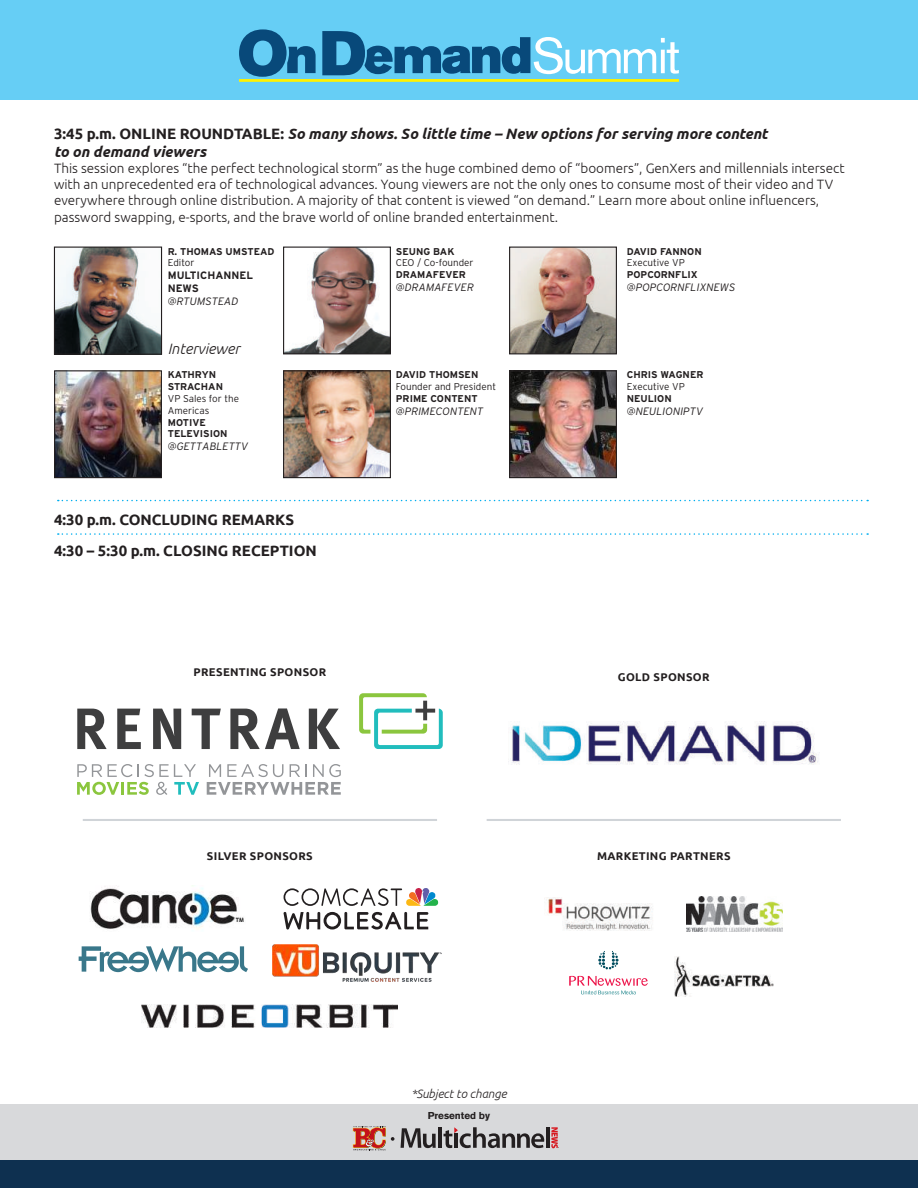
<style>
.page{position:relative;width:918px;height:1188px;background:#fff}
.page>*{position:absolute;margin:0;border:0;box-sizing:border-box;transform-origin:0 0}
.t1{font:italic 700 15px/18px "Ubuntu";color:#231f20}
.t2{font:700 15px/31.5px "Ubuntu";color:#231f20}
.t3{font:italic 300 15px "Ubuntu";color:#231f20}
.t4{font:300 13.5px/16.2px "Ubuntu";color:#231f20}
.t5{font:italic 300 12px "Ubuntu";color:#231f20}
.t6{font:700 11.25px "Ubuntu";letter-spacing:.03em;color:#231f20}
.t7{font:italic 300 10.65px "Interstate";color:#231f20}
.t8{font:700 10.65px/12.9px "Interstate";color:#231f20}
.t9{font:700 9.9px/11.9px "Interstate";color:#231f20}
.t10{font:300 9.9px/11.9px "Interstate";color:#231f20}
.t11{font:700 9.9px "Akzidenz Grotesk BE";color:#231f20}
.s1{font-style:normal}
</style>
<div class="page">
<div style="left:0;top:1105px;width:918px;height:55px;background:#d8d9db"></div>
<div style="left:0;top:1160px;width:918px;height:28px;background:#0e3050"></div>
<div style="left:0;top:0;width:918px;height:100px;background:#66cef5"></div>
<hr style="left:239px;top:79px;width:440px;height:3px;background:#fff101">
<svg style="left:322px;top:31px;width:357px;height:44px"></svg>
<svg style="left:239px;top:29px;width:77px;height:47px"></svg>
<svg style="left:401px;top:1128px;width:35px;height:20px"></svg>
<hr style="left:438px;top:1127px;width:4px;height:21px;background:#231f20">
<hr style="left:546px;top:1127px;width:4px;height:21px;background:#231f20">
<svg style="left:444px;top:1127px;width:100px;height:21px"></svg>
<svg style="left:551px;top:1127px;width:8px;height:21px"></svg>
<svg style="left:353px;top:1126px;width:41px;height:24px"></svg>
<img style="left:285px;top:249px;width:104px;height:103px">
<div style="left:283px;top:247px;width:108px;height:107px;border:1px solid #231f20"></div>
<img style="left:511px;top:249px;width:104px;height:103px">
<div style="left:509px;top:247px;width:108px;height:107px;border:1px solid #231f20"></div>
<img style="left:56px;top:372px;width:104px;height:104px">
<div style="left:54px;top:370px;width:108px;height:108px;border:1px solid #231f20"></div>
<img style="left:285px;top:372px;width:104px;height:104px">
<div style="left:283px;top:370px;width:108px;height:108px;border:1px solid #231f20"></div>
<img style="left:511px;top:372px;width:104px;height:104px">
<div style="left:509px;top:370px;width:108px;height:108px;border:1px solid #231f20"></div>
<img style="left:56px;top:249px;width:104px;height:104px">
<div style="left:54px;top:247px;width:108px;height:108px;border:1px solid #231f20"></div>
<svg style="left:77px;top:764px;width:122px;height:31px"></svg>
<svg style="left:207px;top:764px;width:134px;height:31px"></svg>
<svg style="left:77px;top:709px;width:30px;height:40px"></svg>
<svg style="left:117px;top:709px;width:24px;height:40px"></svg>
<svg style="left:153px;top:709px;width:28px;height:40px"></svg>
<svg style="left:192px;top:709px;width:29px;height:40px"></svg>
<svg style="left:230px;top:708px;width:70px;height:41px"></svg>
<svg style="left:309px;top:709px;width:31px;height:40px"></svg>
<svg style="left:359px;top:693px;width:84px;height:56px"></svg>
<img style="left:547px;top:897px;width:106px;height:33px">
<img style="left:674px;top:957px;width:99px;height:39px">
<img style="left:687px;top:896px;width:96px;height:35px">
<svg style="left:598px;top:951px;width:21px;height:18px"></svg>
<svg style="left:569px;top:976px;width:79px;height:18px"></svg>
<img style="left:508px;top:722px;width:310px;height:43px">
<img style="left:90px;top:888px;width:154px;height:41px">
<svg style="left:284px;top:912px;width:144px;height:18px"></svg>
<svg style="left:284px;top:888px;width:154px;height:18px"></svg>
<img style="left:142px;top:1005px;width:256px;height:22px">
<svg style="left:79px;top:946px;width:169px;height:26px"></svg>
<img style="left:272px;top:944px;width:169px;height:37px">
<hr style="left:83px;top:819px;width:354px;height:2px;background:#d0d4d8">
<hr style="left:487px;top:819px;width:354px;height:2px;background:#d0d4d8">
<svg style="left:58px;top:533px;width:810px;height:2px"></svg>
<svg style="left:58px;top:500px;width:810px;height:1px"></svg>
<p class="t1" style="left:54px;top:124px;width:715px"><span class="s1">3:45 p.m. ONLINE ROUNDTABLE:</span> So many shows. So little time – New options for serving more content to on demand viewers</p>
<p class="t4" style="left:54px;top:160px;width:792px">This session explores “the perfect technological storm” as the huge combined demo of “boomers”, GenXers and millennials intersect with an unprecedented era of technological advances. Young viewers are not the only ones to consume most of their video and TV everywhere through online distribution. A majority of that content is viewed “on demand.” Learn more about online influencers, password swapping, e-sports, and the brave world of online branded entertainment.</p>
<p class="t9" style="left:396px;top:245px;width:60px">SEUNG BAK</p>
<p class="t10" style="left:396px;top:257px;width:79px">CEO / Co-founder</p>
<p class="t9" style="left:396px;top:269px;width:71px">DRAMAFEVER</p>
<p class="t7" style="left:396px;top:281px;width:80px">@DRAMAFEVER</p>
<p class="t9" style="left:168px;top:245px;width:108px">R. THOMAS UMSTEAD</p>
<p class="t10" style="left:168px;top:257px;width:28px">Editor</p>
<p class="t8" style="left:168px;top:269px;width:87px">MULTICHANNEL<br>NEWS</p>
<p class="t7" style="left:168px;top:295px;width:72px">@RTUMSTEAD</p>
<p class="t3" style="left:168px;top:340px;width:74px">Interviewer</p>
<p class="t9" style="left:627px;top:245px;width:76px">DAVID FANNON</p>
<p class="t10" style="left:627px;top:257px;width:60px">Executive VP</p>
<p class="t9" style="left:627px;top:269px;width:72px">POPCORNFLIX</p>
<p class="t7" style="left:627px;top:281px;width:110px">@POPCORNFLIXNEWS</p>
<p class="t9" style="left:168px;top:369px;width:57px">KATHRYN<br>STRACHAN</p>
<p class="t10" style="left:168px;top:392px;width:73px">VP Sales for the<br>Americas</p>
<p class="t9" style="left:168px;top:416px;width:61px">MOTIVE<br>TELEVISION</p>
<p class="t7" style="left:168px;top:441px;width:82px">@GETTABLETTV</p>
<p class="t2" style="left:54px;top:504px;width:264px">4:30 p.m. CONCLUDING REMARKS<br>4:30 – 5:30 p.m. CLOSING RECEPTION</p>
<p class="t6" style="left:194px;top:665px;width:134px">PRESENTING SPONSOR</p>
<p class="t9" style="left:396px;top:369px;width:84px">DAVID THOMSEN</p>
<p class="t10" style="left:396px;top:381px;width:102px">Founder and President</p>
<p class="t9" style="left:396px;top:392px;width:83px">PRIME CONTENT</p>
<p class="t7" style="left:396px;top:405px;width:89px">@PRIMECONTENT</p>
<p class="t9" style="left:627px;top:369px;width:78px">CHRIS WAGNER</p>
<p class="t10" style="left:627px;top:381px;width:60px">Executive VP</p>
<p class="t9" style="left:627px;top:392px;width:46px">NEULION</p>
<p class="t7" style="left:627px;top:405px;width:78px">@NEULIONIPTV</p>
<p class="t6" style="left:618px;top:670px;width:93px">GOLD SPONSOR</p>
<p class="t6" style="left:207px;top:850px;width:107px">SILVER SPONSORS</p>
<p class="t6" style="left:597px;top:850px;width:135px">MARKETING PARTNERS</p>
<p class="t5" style="left:411px;top:1086px;width:97px">*Subject to change</p>
<p class="t11" style="left:428px;top:1110px;width:64px">Presented by</p>
</div>
